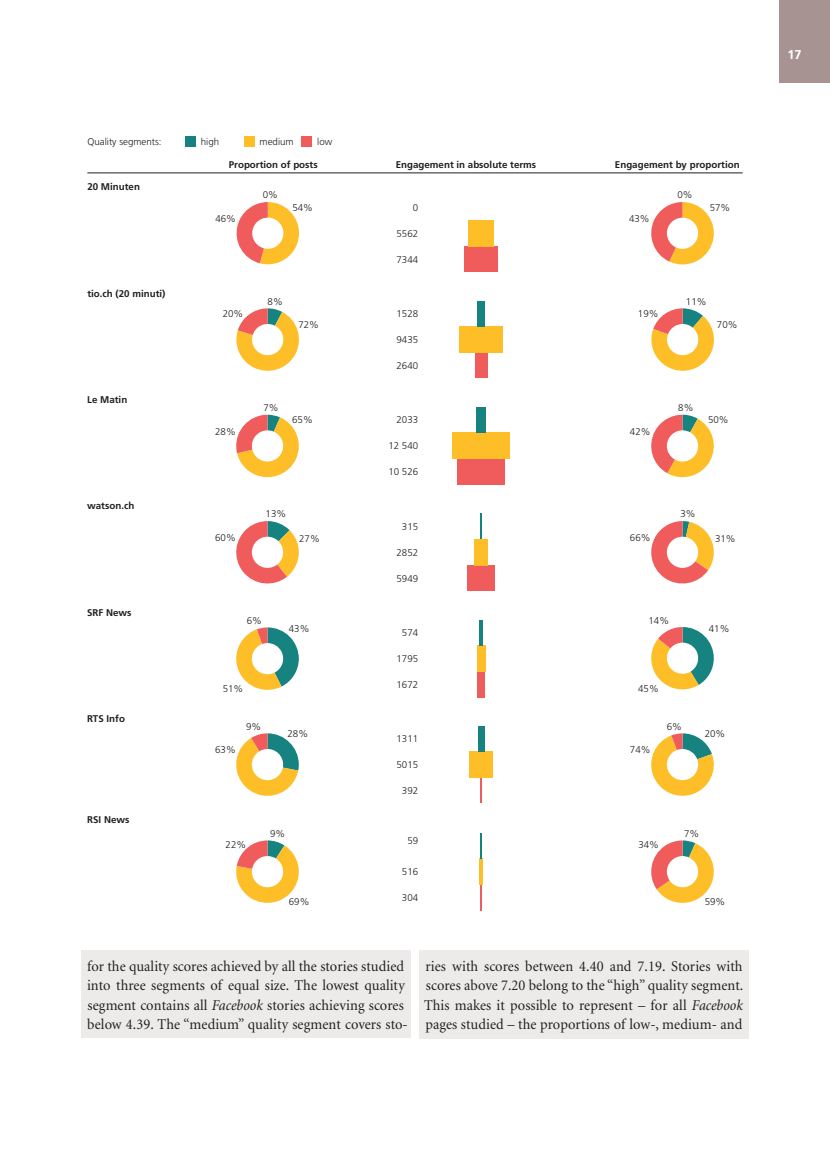
<style>
.page{position:relative;width:830px;height:1149px;background:#fff}
.page>*{position:absolute;margin:0;border:0;box-sizing:border-box;transform-origin:0 0}
.t1{font:15px/19.2px "Minion";letter-spacing:.005em;color:#231f20;scale:.96 1}
.t2{font:700 12.75px "Frutiger LT Std";color:#fff}
.t3{font:300 9.75px "Frutiger LT Std";color:#231f20}
.t4{font:700 9.75px "Frutiger LT Std";color:#231f20}
.s1{font-style:italic}
</style>
<div class="page">
<div style="left:778px;top:0;width:51px;height:83px;background:#a79492"></div>
<hr style="left:87px;top:172px;width:655px;height:1px;background:#231f20">
<svg style="left:236px;top:202px;width:63px;height:62px"></svg>
<div style="left:480px;top:246px;width:17px;height:26px;background:#f05b5c"></div>
<div style="left:480px;top:220px;width:13px;height:26px;background:#fdbe28"></div>
<div style="left:464px;top:246px;width:16px;height:26px;background:#f05b5c"></div>
<div style="left:468px;top:220px;width:12px;height:26px;background:#fdbe28"></div>
<svg style="left:651px;top:202px;width:62px;height:62px"></svg>
<div style="left:185px;top:136px;width:11px;height:11px;background:#168382"></div>
<div style="left:244px;top:136px;width:11px;height:11px;background:#fdbe28"></div>
<div style="left:301px;top:136px;width:10px;height:11px;background:#f05c5c"></div>
<svg style="left:236px;top:414px;width:63px;height:64px"></svg>
<div style="left:480px;top:459px;width:24px;height:25px;background:#f05b5c"></div>
<div style="left:480px;top:432px;width:29px;height:27px;background:#fdbe28"></div>
<div style="left:480px;top:407px;width:5px;height:25px;background:#168381"></div>
<div style="left:457px;top:459px;width:23px;height:25px;background:#f05b5c"></div>
<div style="left:452px;top:432px;width:28px;height:27px;background:#fdbe28"></div>
<hr style="left:476px;top:407px;width:4px;height:25px;background:#168381">
<svg style="left:651px;top:414px;width:63px;height:64px"></svg>
<svg style="left:236px;top:308px;width:63px;height:63px"></svg>
<div style="left:481px;top:352px;width:6px;height:26px;background:#f05b5c"></div>
<div style="left:481px;top:326px;width:21px;height:26px;background:#fdbe28"></div>
<hr style="left:481px;top:300px;width:3px;height:26px;background:#168381">
<div style="left:475px;top:352px;width:6px;height:26px;background:#f05b5c"></div>
<div style="left:459px;top:326px;width:22px;height:26px;background:#fdbe28"></div>
<hr style="left:477px;top:300px;width:4px;height:26px;background:#168381">
<svg style="left:651px;top:308px;width:63px;height:63px"></svg>
<svg style="left:236px;top:521px;width:63px;height:63px"></svg>
<div style="left:480px;top:565px;width:14px;height:26px;background:#f05b5c"></div>
<div style="left:480px;top:539px;width:7px;height:26px;background:#fdbe28"></div>
<div style="left:467px;top:565px;width:13px;height:26px;background:#f05b5c"></div>
<div style="left:474px;top:539px;width:6px;height:26px;background:#fdbe28"></div>
<svg style="left:480px;top:513px;width:1px;height:26px"></svg>
<svg style="left:651px;top:521px;width:63px;height:63px"></svg>
<svg style="left:236px;top:627px;width:62px;height:63px"></svg>
<hr style="left:480px;top:671px;width:4px;height:26px;background:#f05b5c">
<div style="left:480px;top:645px;width:5px;height:26px;background:#fdbe28"></div>
<hr style="left:480px;top:619px;width:2px;height:26px;background:#168381">
<hr style="left:477px;top:671px;width:3px;height:26px;background:#f05b5c">
<hr style="left:477px;top:645px;width:3px;height:26px;background:#fdbe28">
<svg style="left:479px;top:620px;width:1px;height:25px"></svg>
<svg style="left:651px;top:627px;width:62px;height:63px"></svg>
<svg style="left:236px;top:733px;width:62px;height:63px"></svg>
<div style="left:480px;top:751px;width:12px;height:26px;background:#fdbe28"></div>
<hr style="left:480px;top:725px;width:4px;height:26px;background:#168381">
<svg style="left:480px;top:777px;width:1px;height:26px"></svg>
<div style="left:469px;top:751px;width:11px;height:26px;background:#fdbe28"></div>
<hr style="left:478px;top:725px;width:2px;height:26px;background:#168381">
<svg style="left:651px;top:733px;width:63px;height:63px"></svg>
<svg style="left:236px;top:840px;width:63px;height:63px"></svg>
<hr style="left:480px;top:858px;width:2px;height:26px;background:#fdbe28">
<svg style="left:479px;top:833px;width:2px;height:77px"></svg>
<svg style="left:651px;top:840px;width:63px;height:63px"></svg>
<div style="left:81px;top:950px;width:329px;height:87px;background:#edeaea"></div>
<div style="left:419px;top:950px;width:329px;height:49px;background:#edeaea"></div>
<div style="left:419px;top:988px;width:329px;height:49px;background:#edeaea"></div>
<p class="t3" style="left:87px;top:136px;width:76px">Quality segments:</p>
<p class="t3" style="left:201px;top:136px;width:20px">high</p>
<p class="t3" style="left:259px;top:136px;width:36px">medium</p>
<p class="t3" style="left:317px;top:136px;width:17px">low</p>
<p class="t4" style="left:87px;top:181px;width:54px">20 Minuten</p>
<p class="t4" style="left:87px;top:287px;width:79px">tio.ch (20 minuti)</p>
<p class="t4" style="left:87px;top:394px;width:42px">Le Matin</p>
<p class="t4" style="left:87px;top:500px;width:49px">watson.ch</p>
<p class="t4" style="left:87px;top:606px;width:46px">SRF News</p>
<p class="t4" style="left:87px;top:712px;width:39px">RTS Info</p>
<p class="t4" style="left:87px;top:814px;width:44px">RSI News</p>
<p class="t4" style="left:229px;top:159px;width:90px">Proportion of posts</p>
<p class="t4" style="left:395px;top:159px;width:142px">Engagement in absolute terms</p>
<p class="t4" style="left:614px;top:158px;width:126px">Engagement by proportion</p>
<p class="t3" style="left:262px;top:189px;width:17px">0%</p>
<p class="t3" style="left:677px;top:189px;width:17px">0%</p>
<p class="t3" style="left:215px;top:213px;width:22px">46%</p>
<p class="t3" style="left:292px;top:201px;width:22px">54%</p>
<p class="t3" style="left:412px;top:201px;width:7px">0</p>
<p class="t3" style="left:709px;top:201px;width:22px">57%</p>
<p class="t3" style="left:396px;top:228px;width:23px">5562</p>
<p class="t3" style="left:396px;top:254px;width:23px">7344</p>
<p class="t3" style="left:628px;top:213px;width:22px">43%</p>
<p class="t3" style="left:267px;top:296px;width:17px">8%</p>
<p class="t3" style="left:685px;top:296px;width:22px">11%</p>
<p class="t3" style="left:222px;top:308px;width:22px">20%</p>
<p class="t3" style="left:298px;top:319px;width:22px">72%</p>
<p class="t3" style="left:396px;top:308px;width:23px">1528</p>
<p class="t3" style="left:396px;top:334px;width:23px">9435</p>
<p class="t3" style="left:396px;top:360px;width:23px">2640</p>
<p class="t3" style="left:637px;top:308px;width:22px">19%</p>
<p class="t3" style="left:716px;top:319px;width:22px">70%</p>
<p class="t3" style="left:263px;top:402px;width:17px">7%</p>
<p class="t3" style="left:678px;top:402px;width:17px">8%</p>
<p class="t3" style="left:215px;top:425px;width:22px">28%</p>
<p class="t3" style="left:292px;top:414px;width:22px">65%</p>
<p class="t3" style="left:396px;top:414px;width:23px">2033</p>
<p class="t3" style="left:707px;top:414px;width:22px">50%</p>
<p class="t3" style="left:388px;top:440px;width:31px">12 540</p>
<p class="t3" style="left:388px;top:466px;width:31px">10 526</p>
<p class="t3" style="left:629px;top:425px;width:22px">42%</p>
<p class="t3" style="left:265px;top:508px;width:22px">13%</p>
<p class="t3" style="left:680px;top:508px;width:17px">3%</p>
<p class="t3" style="left:215px;top:532px;width:22px">60%</p>
<p class="t3" style="left:299px;top:533px;width:22px">27%</p>
<p class="t3" style="left:402px;top:520px;width:18px">315</p>
<p class="t3" style="left:396px;top:546px;width:23px">2852</p>
<p class="t3" style="left:396px;top:572px;width:23px">5949</p>
<p class="t3" style="left:629px;top:532px;width:22px">66%</p>
<p class="t3" style="left:714px;top:533px;width:22px">31%</p>
<p class="t3" style="left:247px;top:614px;width:17px">6%</p>
<p class="t3" style="left:648px;top:614px;width:22px">14%</p>
<p class="t3" style="left:289px;top:623px;width:22px">43%</p>
<p class="t3" style="left:402px;top:627px;width:18px">574</p>
<p class="t3" style="left:396px;top:653px;width:23px">1795</p>
<p class="t3" style="left:396px;top:679px;width:23px">1672</p>
<p class="t3" style="left:222px;top:682px;width:22px">51%</p>
<p class="t3" style="left:638px;top:682px;width:22px">45%</p>
<p class="t3" style="left:215px;top:744px;width:22px">63%</p>
<p class="t3" style="left:246px;top:720px;width:17px">9%</p>
<p class="t3" style="left:287px;top:728px;width:22px">28%</p>
<p class="t3" style="left:396px;top:732px;width:23px">1311</p>
<p class="t3" style="left:396px;top:758px;width:23px">5015</p>
<p class="t3" style="left:402px;top:785px;width:18px">392</p>
<p class="t3" style="left:629px;top:744px;width:22px">74%</p>
<p class="t3" style="left:666px;top:720px;width:17px">6%</p>
<p class="t3" style="left:708px;top:623px;width:22px">41%</p>
<p class="t3" style="left:704px;top:728px;width:22px">20%</p>
<p class="t3" style="left:225px;top:838px;width:22px">22%</p>
<p class="t3" style="left:270px;top:828px;width:17px">9%</p>
<p class="t3" style="left:289px;top:895px;width:22px">69%</p>
<p class="t3" style="left:407px;top:834px;width:12px">59</p>
<p class="t3" style="left:402px;top:865px;width:18px">516</p>
<p class="t3" style="left:402px;top:892px;width:18px">304</p>
<p class="t3" style="left:638px;top:838px;width:22px">34%</p>
<p class="t3" style="left:683px;top:828px;width:17px">7%</p>
<p class="t3" style="left:704px;top:895px;width:22px">59%</p>
<p class="t1" style="left:87px;top:957px;width:335px">for the quality scores achieved by all the stories studied into three segments of equal size. The lowest quality segment contains all <span class="s1">Facebook</span> stories achieving scores below 4.39. The “medium” quality segment covers sto-</p>
<p class="t1" style="left:424px;top:957px;width:334px;text-align:justify">ries with scores between 4.40 and 7.19. Stories with scores above 7.20 belong to the “high” quality segment.<br>This makes it possible to represent – for all <span class="s1">Facebook </span>pages studied – the proportions of low-, medium- and</p>
<p class="t2" style="left:787px;top:47px;width:15px">17</p>
</div>
